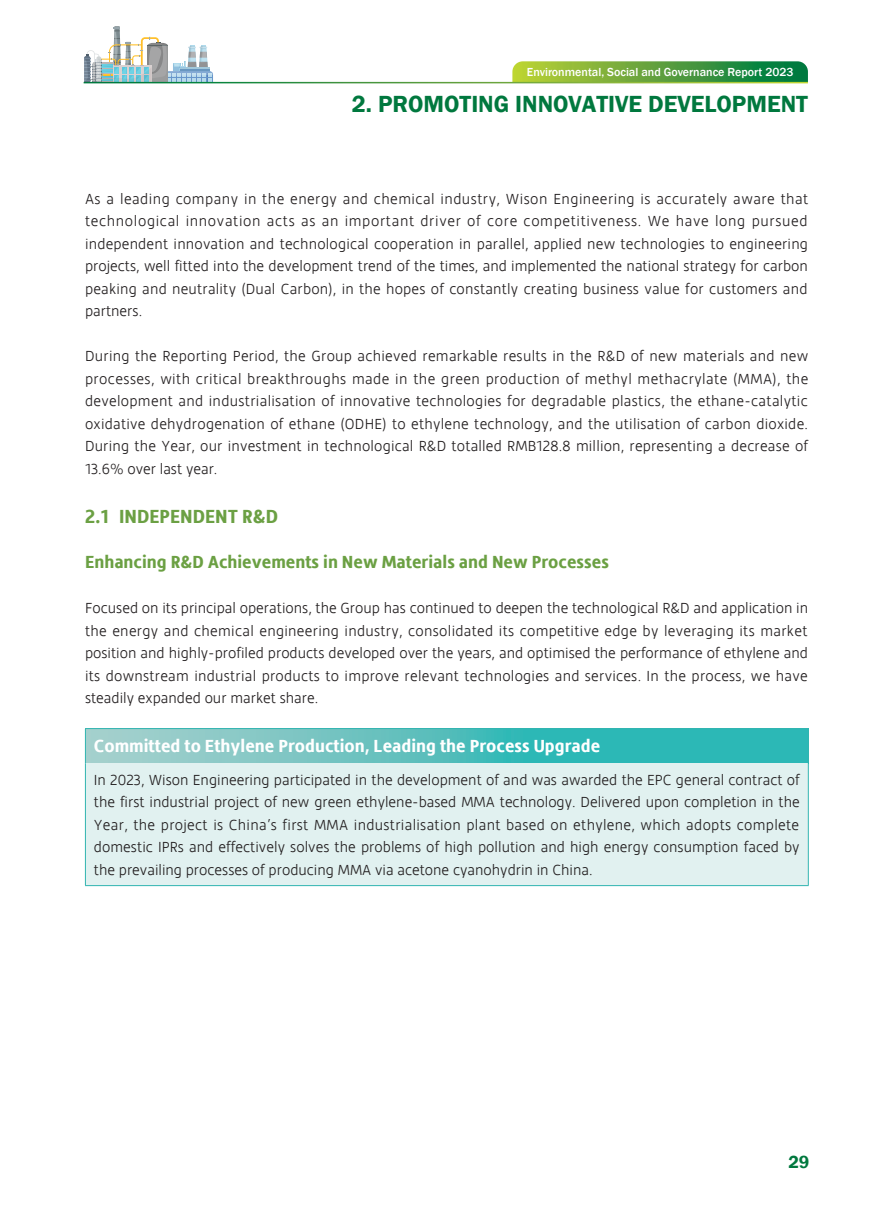
<style>
.page{position:relative;width:893px;height:1212px;background:#fff}
.page>*{position:absolute;margin:0;border:0;box-sizing:border-box;transform-origin:0 0}
.t1{font:600 24px "Franklin Gothic";color:#00783e}
.t2{font:700 19.5px "Hedley New";color:#6ba043}
.t3{font:700 18px "Hedley New";color:#fff}
.t4{font:700 18px "Hedley New";color:#6ba043}
.t5{font:600 18px "Franklin Gothic";color:#00783e}
.t6{font:300 15px/22.5px "Hedley New";color:#231f20;text-align:justify}
.t7{font:500 12px "Franklin Gothic";color:#fff}
</style>
<div class="page">
<svg style="left:84px;top:26px;width:129px;height:56px"></svg>
<svg style="left:512px;top:61px;width:296px;height:21px;background:#5da440"></svg>
<svg style="left:86px;top:729px;width:722px;height:34px;background:#58bfbd"></svg>
<div style="left:85px;top:763px;width:723px;height:122px;background:#e1f1f0"></div>
<hr style="left:85px;top:728px;width:724px;height:1px;background:#32b5b1">
<hr style="left:85px;top:729px;width:1px;height:34px;background:#32b5b1">
<hr style="left:808px;top:729px;width:1px;height:34px;background:#32b5b1">
<hr style="left:85px;top:763px;width:1px;height:122px;background:#32b5b1">
<hr style="left:808px;top:763px;width:1px;height:122px;background:#32b5b1">
<hr style="left:85px;top:885px;width:724px;height:1px;background:#32b5b1">
<p class="t7" style="left:527px;top:65px;width:268px">Environmental, Social and Governance Report 2023</p>
<h1 class="t1" style="left:352px;top:89px;width:458px">2. PROMOTING INNOVATIVE DEVELOPMENT</h1>
<p class="t6" style="left:85px;top:187px;width:725px">As a leading company in the energy and chemical industry, Wison Engineering is accurately aware that technological innovation acts as an important driver of core competitiveness. We have long pursued independent innovation and technological cooperation in parallel, applied new technologies to engineering projects, well fitted into the development trend of the times, and implemented the national strategy for carbon peaking and neutrality (Dual Carbon), in the hopes of constantly creating business value for customers and partners.</p>
<p class="t6" style="left:85px;top:345px;width:725px">During the Reporting Period, the Group achieved remarkable results in the R&amp;D of new materials and new processes, with critical breakthroughs made in the green production of methyl methacrylate (MMA), the development and industrialisation of innovative technologies for degradable plastics, the ethane-catalytic oxidative dehydrogenation of ethane (ODHE) to ethylene technology, and the utilisation of carbon dioxide.<br>During the Year, our investment in technological R&amp;D totalled RMB128.8 million, representing a decrease of 13.6% over last year.</p>
<h2 class="t2" style="left:85px;top:505px;width:195px">2.1 INDEPENDENT R&amp;D</h2>
<p class="t4" style="left:85px;top:552px;width:525px">Enhancing R&amp;D Achievements in New Materials and New Processes</p>
<p class="t6" style="left:85px;top:597px;width:724px">Focused on its principal operations, the Group has continued to deepen the technological R&amp;D and application in the energy and chemical engineering industry, consolidated its competitive edge by leveraging its market position and highly-profiled products developed over the years, and optimised the performance of ethylene and its downstream industrial products to improve relevant technologies and services. In the process, we have steadily expanded our market share.</p>
<p class="t3" style="left:94px;top:736px;width:508px">Committed to Ethylene Production, Leading the Process Upgrade</p>
<p class="t6" style="left:94px;top:768px;width:707px">In 2023, Wison Engineering participated in the development of and was awarded the EPC general contract of the first industrial project of new green ethylene-based MMA technology. Delivered upon completion in the Year, the project is China’s first MMA industrialisation plant based on ethylene, which adopts complete domestic IPRs and effectively solves the problems of high pollution and high energy consumption faced by the prevailing processes of producing MMA via acetone cyanohydrin in China.</p>
<p class="t5" style="left:789px;top:1151px;width:22px">29</p>
</div>
